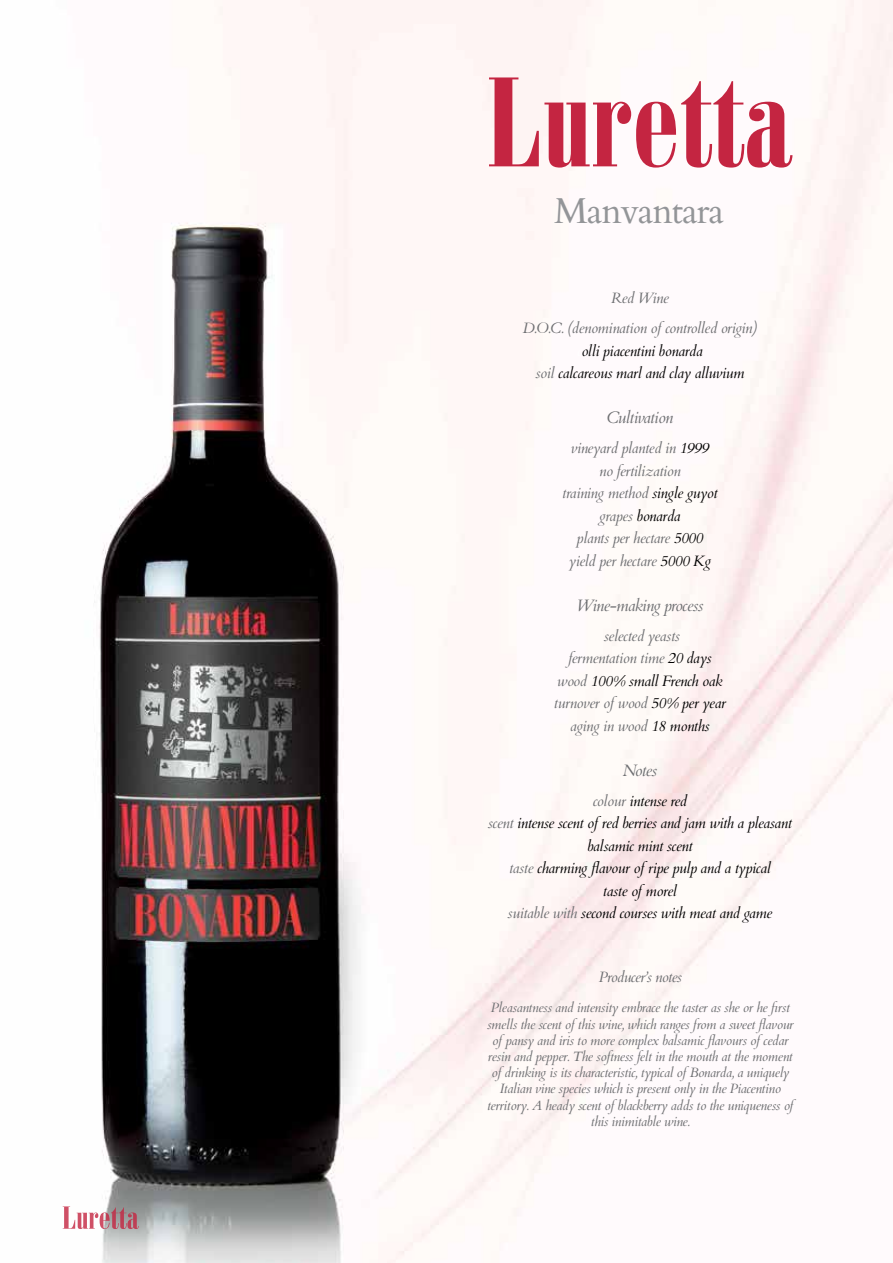
<style>
.page{position:relative;width:893px;height:1263px;background:#fff}
.page>*{position:absolute;margin:0;border:0;box-sizing:border-box;transform-origin:0 0}
.t1{font:36px "Cardo";letter-spacing:-.03em;color:#939598}
.t2{font:italic 16.5px "Cardo";letter-spacing:-.04em;color:#6d6e71}
.t3{font:italic 15px/22.5px "Cardo";letter-spacing:-.025em;color:#6d6e71;text-align:center}
.t4{font:italic 15px/22.5px "Cardo";letter-spacing:-.025em;color:#000;text-align:center}
.t5{font:italic 13.5px/16.2px "Cardo";letter-spacing:-.025em;color:#6d6e71;text-align:center}
.s1{color:#fff}
.s2{color:#6d6e71}
.s3{color:#000}
</style>
<div class="page">
<img style="left:62px;top:0;width:831px;height:1263px">
<svg style="left:63px;top:1206px;width:76px;height:23px"></svg>
<svg style="left:489px;top:77px;width:303px;height:91px"></svg>
<h1 class="t1" style="left:554px;top:182px;width:172px">Manvantara</h1>
<p class="t3" style="left:523px;top:283px;width:236px;line-height:30px">Red Wine<br>D.O.C. (denomination of controlled origin)</p>
<p class="t4" style="left:536px;top:339px;width:210px"><span class="s1">c</span>olli piacentini bonarda<br><span class="s2">soil</span> calcareous marl and clay alluvium</p>
<p class="t2" style="left:607px;top:408px;width:68px">Cultivation</p>
<p class="t3" style="left:562px;top:437px;width:157px">vineyard planted in <span class="s3">1999 </span>no fertilization<br>training method <span class="s3">single guyot </span>grapes <span class="s3">bonarda<br></span>plants per hectare <span class="s3">5000 </span>yield per hectare <span class="s3">5000 Kg</span></p>
<p class="t2" style="left:577px;top:596px;width:128px">Wine-making process</p>
<p class="t3" style="left:554px;top:624px;width:173px">selected yeasts<br>fermentation time <span class="s3">20 days </span>wood <span class="s3">100% small French oak </span>turnover of wood <span class="s3">50% per year </span>aging in wood <span class="s3">18 months</span></p>
<p class="t2" style="left:623px;top:761px;width:36px">Notes</p>
<p class="t4" style="left:488px;top:789px;width:306px"><span class="s2">colour</span> intense red<br><span class="s2">scent</span> intense scent of red berries and jam with a pleasant balsamic mint scent<br><span class="s2">taste</span> charming flavour of ripe pulp and a typical<br>taste of morel<br><span class="s2">suitable with</span> second courses with meat and game</p>
<p class="t3" style="left:599px;top:966px;width:85px">Producer’s notes</p>
<p class="t5" style="left:487px;top:1000px;width:308px">Pleasantness and intensity embrace the taster as she or he first smells the scent of this wine, which ranges from a sweet flavour of pansy and iris to more complex balsamic flavours of cedar resin and pepper. The softness felt in the mouth at the moment of drinking is its characteristic, typical of Bonarda, a uniquely Italian vine species which is present only in the Piacentino territory. A heady scent of blackberry adds to the uniqueness of this inimitable wine.</p>
</div>
